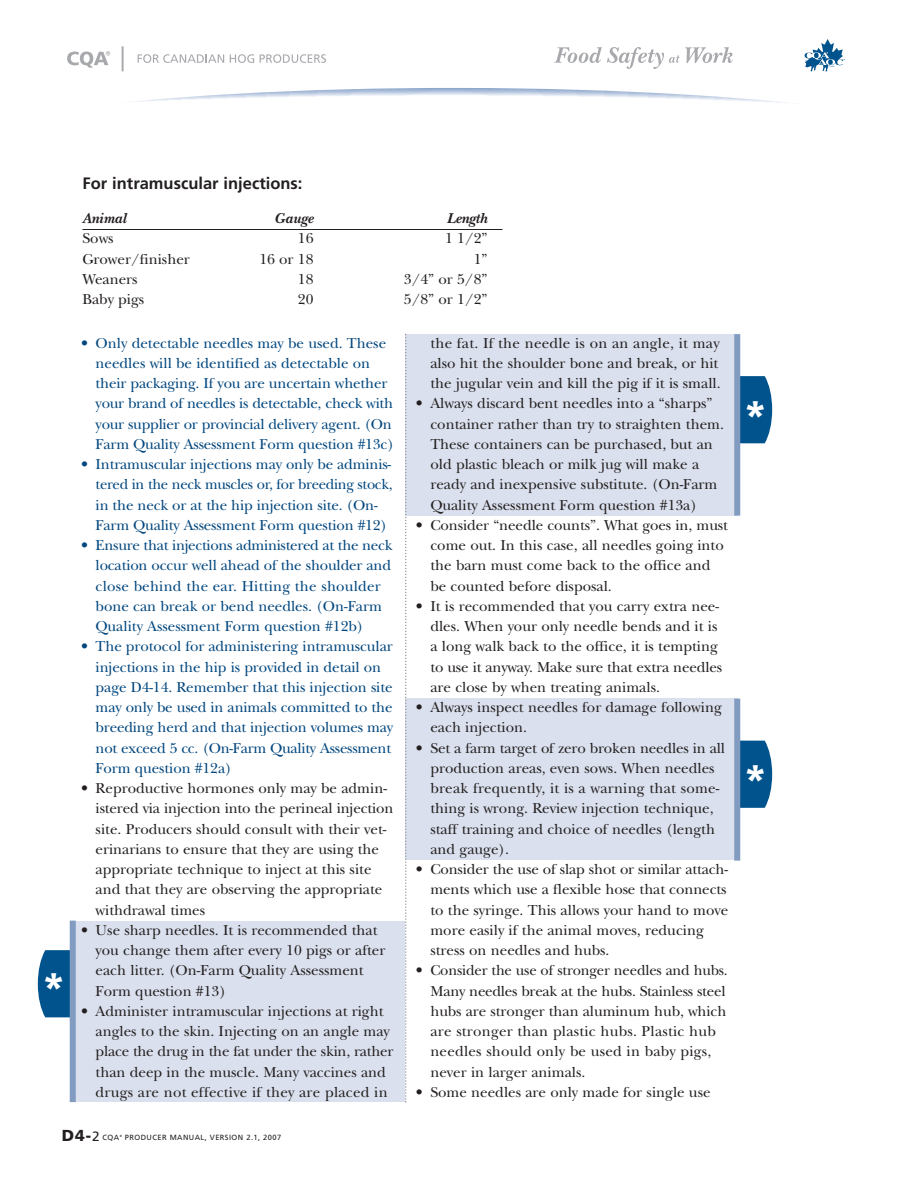
<style>
.page{position:relative;width:918px;height:1188px;background:#fff}
.page>*{position:absolute;margin:0;border:0;box-sizing:border-box;transform-origin:0 0}
.t1{font:900 41.25px "Frutiger";color:#fff}
.t2{font:700 16.5px "Frutiger";color:#231f20}
.t3{font:900 15.9px "Frutiger";color:#231f20}
.t4{font:15px/20.2px "New Baskerville Std";color:#231f20}
.t5{font:15px/20.2px "New Baskerville Std";letter-spacing:-.01em;color:#00467e}
.t6{font:italic 700 15px "New Baskerville Std";color:#231f20}
.t7{font:7.5px "Frutiger";letter-spacing:.055em;color:#231f20}
.t8{font:3px "Frutiger";color:#231f20}
.s1{font-weight:400;font-size:13.5px}
</style>
<div class="page">
<div style="left:405px;top:334px;width:332px;height:182px;background:#dae0ed"></div>
<svg style="left:740px;top:376px;width:32px;height:67px;background:#125f95"></svg>
<div style="left:734px;top:334px;width:6px;height:182px;background:#829bc1"></div>
<div style="left:405px;top:699px;width:332px;height:161px;background:#dae0ed"></div>
<svg style="left:740px;top:741px;width:32px;height:67px;background:#125f95"></svg>
<div style="left:734px;top:699px;width:6px;height:162px;background:#829bc1"></div>
<div style="left:73px;top:921px;width:332px;height:181px;background:#dae0ed"></div>
<svg style="left:38px;top:950px;width:32px;height:67px;background:#125f95"></svg>
<div style="left:70px;top:921px;width:6px;height:181px;background:#829bc1"></div>
<svg style="left:405px;top:334px;width:1px;height:768px"></svg>
<svg style="left:138px;top:54px;width:86px;height:9px"></svg>
<svg style="left:230px;top:54px;width:24px;height:9px"></svg>
<svg style="left:260px;top:54px;width:66px;height:9px"></svg>
<svg style="left:122px;top:46px;width:2px;height:25px"></svg>
<svg style="left:554px;top:47px;width:179px;height:22px"></svg>
<svg style="left:805px;top:39px;width:40px;height:33px"></svg>
<svg style="left:135px;top:88px;width:653px;height:15px"></svg>
<svg style="left:67px;top:51px;width:43px;height:17px"></svg>
<hr style="left:82px;top:229px;width:420px;height:1px;background:#231f20">
<h1 class="t1" style="left:41px;top:971px;width:27px">*</h1>
<p class="t2" style="left:82px;top:177px;width:221px">For intramuscular injections:</p>
<p class="t6" style="left:82px;top:213px;width:45px">Animal</p>
<p class="t6" style="left:275px;top:213px;width:40px">Gauge</p>
<p class="t6" style="left:447px;top:213px;width:42px">Length</p>
<p class="t4" style="left:82px;top:230px;width:33px">Sows</p>
<p class="t4" style="left:298px;top:230px;width:17px">16</p>
<p class="t4" style="left:445px;top:230px;width:44px">1 1/2”</p>
<p class="t4" style="left:82px;top:250px;width:109px">Grower/finisher</p>
<p class="t4" style="left:259px;top:250px;width:56px">16 or 18</p>
<p class="t4" style="left:474px;top:250px;width:15px">1”</p>
<p class="t4" style="left:82px;top:270px;width:57px">Weaners</p>
<p class="t4" style="left:298px;top:270px;width:17px">18</p>
<p class="t4" style="left:404px;top:270px;width:85px">3/4” or 5/8”</p>
<p class="t4" style="left:82px;top:291px;width:63px">Baby pigs</p>
<p class="t4" style="left:298px;top:291px;width:17px">20</p>
<p class="t4" style="left:404px;top:291px;width:85px">5/8” or 1/2”</p>
<p class="t5" style="left:96px;top:334px;width:300px;text-indent:-15px">• Only detectable needles may be used. These needles will be identified as detectable on their packaging. If you are uncertain whether your brand of needles is detectable, check with your supplier or provincial delivery agent. (On Farm Quality Assessment Form question #13c)</p>
<p class="t5" style="left:96px;top:456px;width:298px;text-indent:-15px">• Intramuscular injections may only be adminis&shy;tered in the neck muscles or, for breeding stock, in the neck or at the hip injection site. (On-Farm Quality Assessment Form question #12)</p>
<p class="t5" style="left:96px;top:537px;width:298px;text-indent:-15px">• Ensure that injections administered at the neck location occur well ahead of the shoulder and close behind the ear. Hitting the shoulder bone can break or bend needles. (On-Farm Quality Assessment Form question #12b)</p>
<p class="t5" style="left:96px;top:638px;width:299px;text-indent:-15px">• The protocol for administering intramuscular injections in the hip is provided in detail on page D4-14. Remember that this injection site may only be used in animals committed to the breeding herd and that injection volumes may not exceed 5 cc. (On-Farm Quality Assessment Form question #12a)</p>
<p class="t4" style="left:96px;top:780px;width:299px;text-indent:-15px">• Reproductive hormones only may be admin&shy;istered via injection into the perineal injection site. Producers should consult with their vet&shy;erinarians to ensure that they are using the appropriate technique to inject at this site and that they are observing the appropriate withdrawal times</p>
<p class="t4" style="left:96px;top:921px;width:291px;text-indent:-15px">• Use sharp needles. It is recommended that you change them after every 10 pigs or after each litter. (On-Farm Quality Assessment Form question #13)</p>
<p class="t4" style="left:96px;top:1002px;width:299px;text-indent:-15px">• Administer intramuscular injections at right angles to the skin. Injecting on an angle may place the drug in the fat under the skin, rather than deep in the muscle. Many vaccines and drugs are not effective if they are placed in</p>
<p class="t4" style="left:430px;top:334px;width:292px">the fat. If the needle is on an angle, it may also hit the shoulder bone and break, or hit the jugular vein and kill the pig if it is small.</p>
<p class="t4" style="left:430px;top:395px;width:295px;text-indent:-15px">• Always discard bent needles into a “sharps” container rather than try to straighten them.<br>These containers can be purchased, but an old plastic bleach or milk jug will make a ready and inexpensive substitute. (On-Farm Quality Assessment Form question #13a)</p>
<p class="t4" style="left:430px;top:516px;width:299px;text-indent:-15px">• Consider “needle counts”. What goes in, must come out. In this case, all needles going into the barn must come back to the office and be counted before disposal.</p>
<p class="t4" style="left:430px;top:597px;width:293px;text-indent:-15px">• It is recommended that you carry extra nee&shy;dles. When your only needle bends and it is a long walk back to the office, it is tempting to use it anyway. Make sure that extra needles are close by when treating animals.</p>
<p class="t4" style="left:430px;top:699px;width:293px;text-indent:-15px">• Always inspect needles for damage following each injection.</p>
<p class="t4" style="left:430px;top:739px;width:296px;text-indent:-15px">• Set a farm target of zero broken needles in all production areas, even sows. When needles break frequently, it is a warning that some&shy;thing is wrong. Review injection technique, staff training and choice of needles (length and gauge).</p>
<p class="t4" style="left:430px;top:861px;width:299px;text-indent:-15px">• Consider the use of slap shot or similar attach&shy;ments which use a flexible hose that connects to the syringe. This allows your hand to move more easily if the animal moves, reducing stress on needles and hubs.</p>
<p class="t4" style="left:430px;top:962px;width:299px;text-indent:-15px">• Consider the use of stronger needles and hubs.<br>Many needles break at the hubs. Stainless steel hubs are stronger than aluminum hub, which are stronger than plastic hubs. Plastic hub needles should only be used in baby pigs, never in larger animals.</p>
<p class="t4" style="left:416px;top:1083px;width:296px">• Some needles are only made for single use</p>
<p class="t3" style="left:62px;top:1130px;width:39px">D4-<span class="s1">2</span></p>
<p class="t7" style="left:125px;top:1134px;width:158px">PRODUCER MANUAL, VERSION 2.1, 2007</p>
<p class="t7" style="left:103px;top:1134px;width:18px">CQA</p>
<p class="t8" style="left:120px;top:1135px;width:4px">®</p>
<h1 class="t1" style="left:743px;top:399px;width:27px">*</h1>
<h1 class="t1" style="left:743px;top:763px;width:27px">*</h1>
</div>
